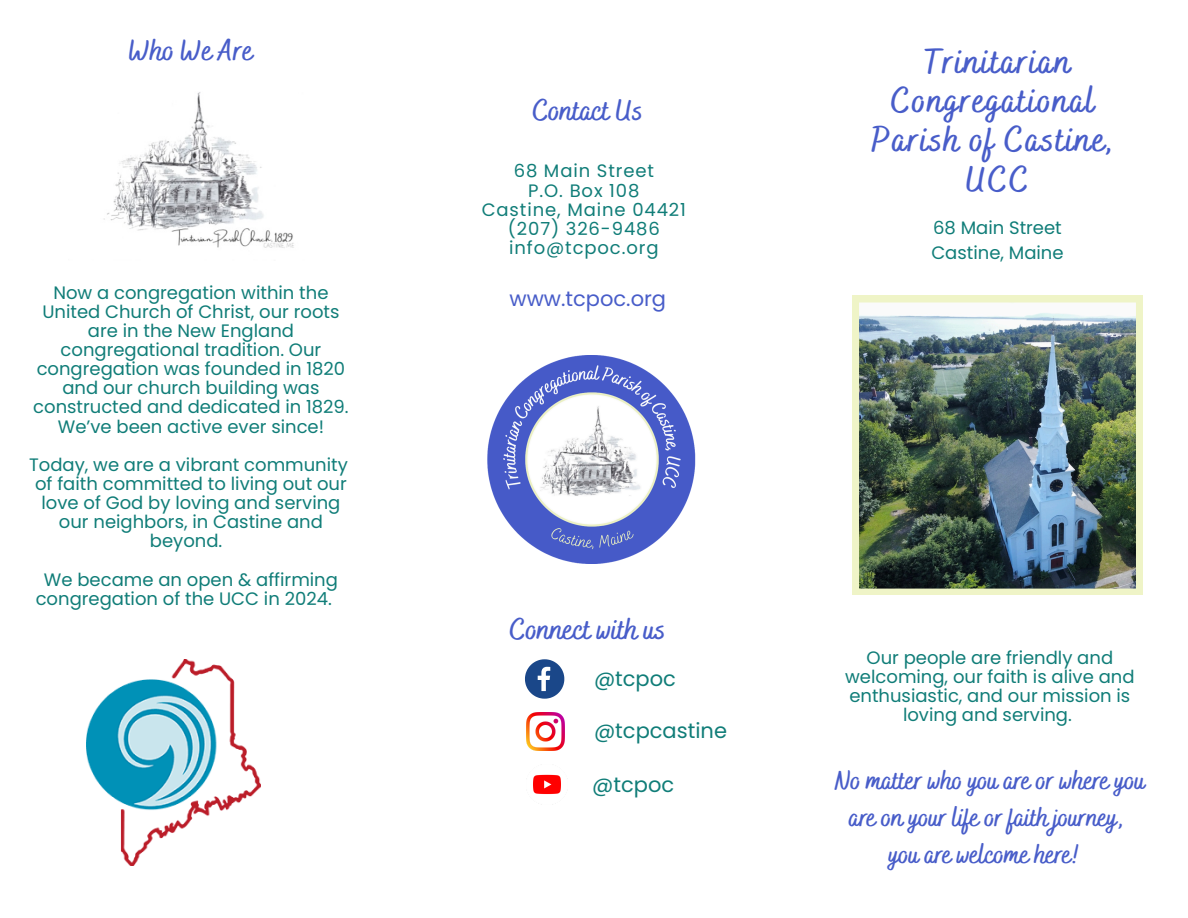
<style>
.page{position:relative;width:1188px;height:918px;background:#fff}
.page>*{position:absolute;margin:0;border:0;box-sizing:border-box;transform-origin:0 0}
.t1{font:700 36px/39.3px "Bakerie Smooth";letter-spacing:.05em;color:#485dc9;text-align:center}
.t2{font:700 30px "Bakerie Smooth";color:#485dc9}
.t3{font:700 27px/37.2px "Bakerie Smooth";letter-spacing:-.005em;color:#485dc9;text-align:center}
.t4{font:21px "Poppins";color:#107d78}
.t5{font:21px "Poppins";color:#485dc9}
.t6{font:18px/19.2px "Poppins";color:#107d78;text-align:center}
.t7{font:18px "Poppins";letter-spacing:.05em;color:#107d78}
</style>
<div class="page">
<img style="left:104px;top:92px;width:190px;height:156px">
<img style="left:852px;top:296px;width:291px;height:299px">
<svg style="left:525px;top:659px;width:39px;height:40px"></svg>
<img style="left:527px;top:712px;width:38px;height:39px">
<img style="left:533px;top:774px;width:28px;height:31px">
<img style="left:487px;top:355px;width:209px;height:208px">
<img style="left:87px;top:659px;width:174px;height:206px">
<h4 class="t2" style="left:129px;top:33px;width:126px">Who We Are</h4>
<p class="t6" style="left:33px;top:283px;width:317px">Now a congregation within the<br>United Church of Christ, our roots are in the New England congregational tradition. Our congregation was founded in 1820 and our church building was constructed and dedicated in 1829.<br>We’ve been active ever since!</p>
<h4 class="t6" style="left:29px;top:455px;width:320px">Today, we are a vibrant community</h4>
<h1 class="t6" style="left:35px;top:474px;width:313px">of faith committed to living out our love of God by loving and serving our neighbors, in Castine and beyond.</h1>
<p class="t6" style="left:36px;top:570px;width:304px">We became an open &amp; affirming congregation of the UCC in 2024.</p>
<h2 class="t2" style="left:533px;top:93px;width:112px">Contact Us</h2>
<p class="t7" style="left:514px;top:159px;width:142px">68 Main Street</p>
<p class="t6" style="left:528px;top:181px;width:113px">P.O. Box 108</p>
<p class="t7" style="left:482px;top:197px;width:206px">Castine, Maine 04421</p>
<p class="t7" style="left:508px;top:216px;width:154px">(207) 326-9486</p>
<p class="t7" style="left:509px;top:235px;width:151px">info@tcpoc.org</p>
<h4 class="t5" style="left:510px;top:284px;width:158px">www.tcpoc.org</h4>
<p class="t1" style="left:871px;top:44px;width:245px">Trinitarian<br>Congregational<br>Parish of Castine,<br>UCC</p>
<p class="t6" style="left:933px;top:218px;width:130px">68 Main Street</p>
<p class="t6" style="left:931px;top:243px;width:134px">Castine, Maine</p>
<h2 class="t2" style="left:510px;top:612px;width:157px">Connect with us</h2>
<h4 class="t4" style="left:594px;top:664px;width:84px">@tcpoc</h4>
<p class="t4" style="left:594px;top:716px;width:134px">@tcpcastine</p>
<p class="t4" style="left:592px;top:770px;width:84px">@tcpoc</p>
<p class="t6" style="left:845px;top:648px;width:291px">Our people are friendly and welcoming, our faith is alive and enthusiastic, and our mission is loving and serving.</p>
<p class="t3" style="left:834px;top:763px;width:312px">No matter who you are or where you are on your life or faith journey, you are welcome here!</p>
</div>
